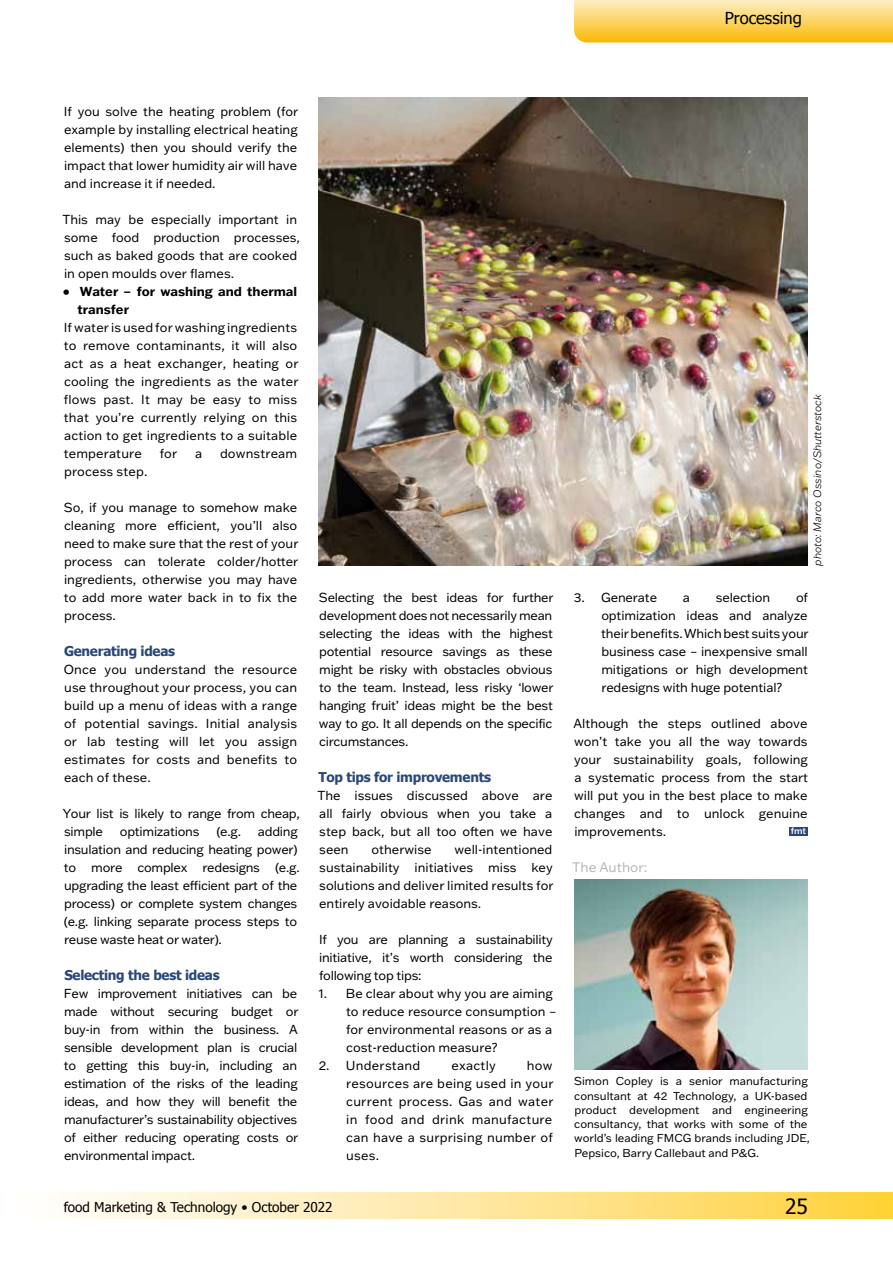
<style>
.page{position:relative;width:893px;height:1263px;background:#fff}
.page>*{position:absolute;margin:0;border:0;box-sizing:border-box;transform-origin:0 0}
.t1{font:21px "Tahoma";color:#000}
.t2{font:16.5px "Tahoma";color:#000}
.t3{font:700 13.5px "Tahoma";letter-spacing:-.02em;color:#294778}
.t4{font:13.5px "Tahoma";color:#000}
.t5{font:13.5px "Franklin Gothic ATF";color:#b6b7b8}
.t6{font:12.75px/18px "Franklin Gothic ATF";color:#000;text-align:justify}
.t7{font:12.75px/18px "Franklin Gothic ATF";letter-spacing:-.02em;color:#000}
.t8{font:700 12.75px/18px "Franklin Gothic ATF";color:#000}
.t9{font:12.75px "Franklin Gothic ATF";letter-spacing:.02em;color:#000}
.t10{font:11.25px/14.2px "Franklin Gothic ATF";color:#000}
.t11{font:italic 300 10.5px "Franklin Gothic ATF";color:#000}
.t12{font:500 9px "Franklin Gothic ATF";color:#fff}
</style>
<div class="page">
<div style="left:0;top:1193px;width:893px;height:26px;background:linear-gradient(to right,#fff,#ffd240)"></div>
<svg style="left:574px;top:0;width:319px;height:43px;background:#fcd365"></svg>
<img style="left:319px;top:98px;width:489px;height:468px">
<img style="left:574px;top:879px;width:234px;height:191px">
<div style="left:790px;top:827px;width:18px;height:9px;background:#294778"></div>
<p class="t2" style="left:725px;top:7px;width:79px">Processing</p>
<p class="t6" style="left:64px;top:102px;width:236px">If you solve the heating problem (for example by installing electrical heating elements) then you should verify the impact that lower humidity air will have and increase it if needed.</p>
<p class="t6" style="left:62px;top:210px;width:239px;text-align:left">This may be especially important in some food production processes, such as baked goods that are cooked in open moulds over flames.</p>
<p class="t8" style="left:78px;top:282px;width:221px;text-indent:-15px">• Water – for washing and thermal transfer</p>
<p class="t6" style="left:64px;top:318px;width:236px">If water is used for washing ingredients to remove contaminants, it will also act as a heat exchanger, heating or cooling the ingredients as the water flows past. It may be easy to miss that you’re currently relying on this action to get ingredients to a suitable temperature</p>
<p class="t6" style="left:160px;top:444px;width:19px">for</p>
<p class="t6" style="left:195px;top:444px;width:9px">a</p>
<p class="t6" style="left:220px;top:444px;width:79px">downstream</p>
<p class="t6" style="left:64px;top:462px;width:85px">process step.</p>
<p class="t6" style="left:64px;top:498px;width:236px">So, if you manage to somehow make cleaning more efficient, you’ll also need to make sure that the rest of your process can tolerate colder/hotter ingredients, otherwise you may have to add more water back in to fix the process.</p>
<p class="t3" style="left:64px;top:641px;width:113px">Generating ideas</p>
<p class="t6" style="left:64px;top:660px;width:235px">Once you understand the resource use throughout your process, you can build up a menu of ideas with a range of potential savings. Initial analysis or lab testing will let you assign estimates for costs and benefits to each of these.</p>
<p class="t7" style="left:63px;top:804px;width:239px">Your list is likely to range from cheap, simple</p>
<p class="t7" style="left:64px;top:822px;width:237px;text-indent:194px">adding insulation and reducing heating power) to more complex redesigns (e.g. upgrading the least efficient part of the process) or complete system changes (e.g. linking separate process steps to reuse waste heat or water).</p>
<p class="t3" style="left:64px;top:965px;width:157px">Selecting the best ideas</p>
<p class="t6" style="left:64px;top:984px;width:236px">Few improvement initiatives can be made without securing budget or buy-in from within the business. A sensible development plan is crucial to getting this buy-in, including an estimation of the risks of the leading ideas, and how they will benefit the manufacturer’s sustainability objectives of either reducing operating costs or environmental impact.</p>
<p class="t7" style="left:120px;top:822px;width:81px">optimizations</p>
<p class="t6" style="left:216px;top:822px;width:26px">(e.g.</p>
<p class="t6" style="left:319px;top:588px;width:236px">Selecting the best ideas for further development does not necessarily mean selecting the ideas with the highest potential resource savings as these might be risky with obstacles obvious to the team. Instead, less risky ‘lower hanging fruit’ ideas might be the best way to go. It all depends on the specific circumstances.</p>
<p class="t3" style="left:318px;top:767px;width:174px">Top tips for improvements</p>
<p class="t6" style="left:318px;top:786px;width:236px">The issues discussed above are all fairly obvious when you take a step back, but all too often we have seen</p>
<p class="t6" style="left:319px;top:840px;width:236px;text-indent:135px">well-intentioned sustainability initiatives miss key solutions and deliver limited results for entirely avoidable reasons.</p>
<p class="t6" style="left:319px;top:930px;width:235px">If you are planning a sustainability initiative, it’s worth considering the following top tips:</p>
<p class="t6" style="left:346px;top:984px;width:212px;text-align:left;text-indent:-27px">1. Be clear about why you are aiming to reduce resource consumption – for environmental reasons or as a cost-reduction measure?</p>
<p class="t9" style="left:319px;top:1057px;width:103px">2. Understand</p>
<p class="t9" style="left:451px;top:1057px;width:46px">exactly</p>
<p class="t6" style="left:372px;top:840px;width:62px">otherwise</p>
<p class="t6" style="left:346px;top:1056px;width:209px;text-indent:181px">how resources are being used in your current process. Gas and water in food and drink manufacture can have a surprising number of uses.</p>
<p class="t11" style="left:810px;top:566px;width:173px;rotate:-90deg">photo: Marco Ossino/Shutterstock</p>
<p class="t6" style="left:574px;top:588px;width:85px">3. Generate</p>
<p class="t6" style="left:683px;top:588px;width:9px">a</p>
<p class="t6" style="left:716px;top:588px;width:56px">selection</p>
<p class="t6" style="left:601px;top:588px;width:209px;text-indent:195px">of optimization ideas and analyze their benefits. Which best suits your business case – inexpensive small mitigations or high development redesigns with huge potential?</p>
<p class="t6" style="left:574px;top:714px;width:236px">Although the steps outlined above won’t take you all the way towards your sustainability goals, following a systematic process from the start will put you in the best place to make changes and to unlock genuine improvements.</p>
<p class="t5" style="left:572px;top:858px;width:77px">The Author:</p>
<p class="t12" style="left:791px;top:824px;width:17px">fmt</p>
<p class="t10" style="left:574px;top:1074px;width:237px">Simon Copley is a senior manufacturing consultant at 42 Technology, a UK-based product development and engineering consultancy, that works with some of the world’s leading FMCG brands including JDE, Pepsico, Barry Callebaut and P&amp;G.</p>
<p class="t4" style="left:64px;top:1198px;width:270px">food Marketing &amp; Technology • October 2022</p>
<h1 class="t1" style="left:785px;top:1192px;width:24px">25</h1>
</div>
